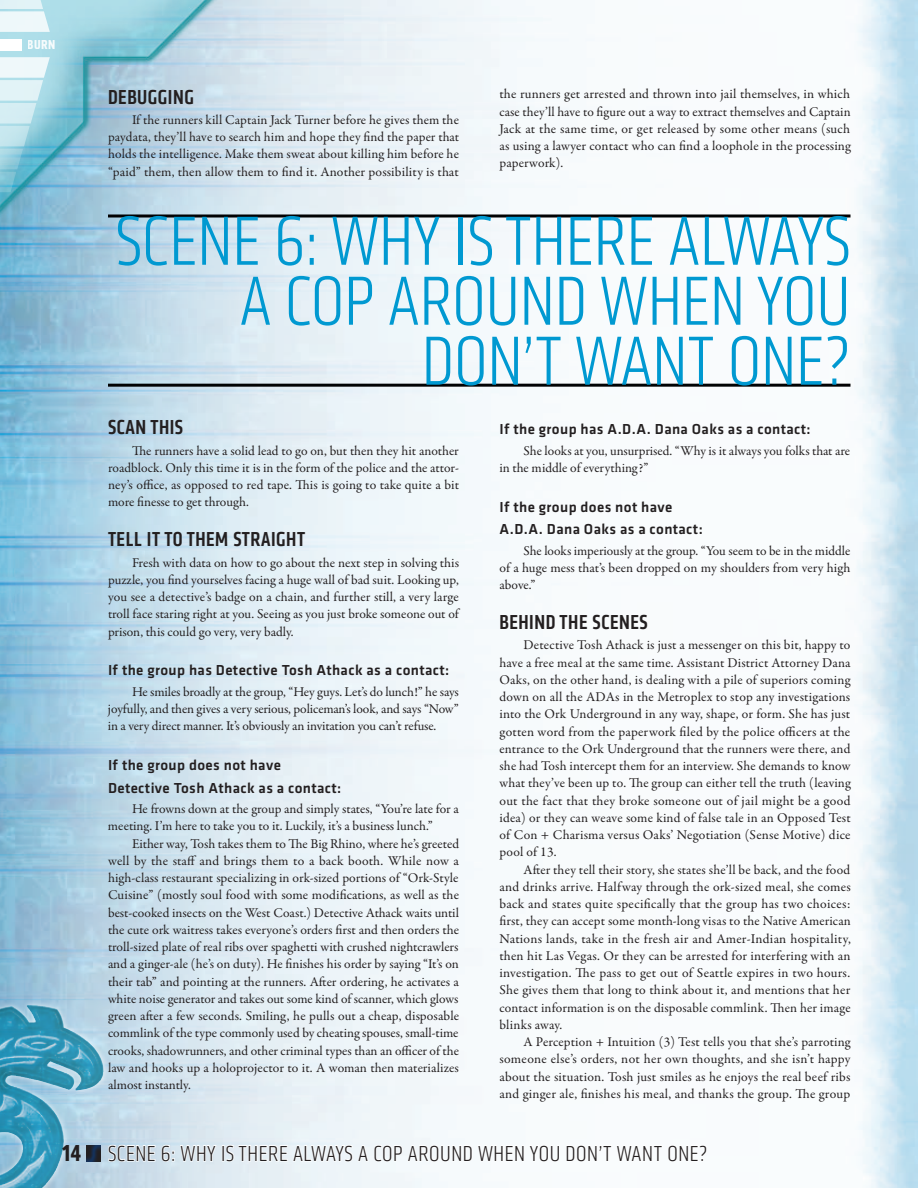
<style>
.page{position:relative;width:918px;height:1188px;background:#fff}
.page>*{position:absolute;margin:0;border:0;box-sizing:border-box;transform-origin:0 0}
.t1{font:300 condensed 72px/60px "Klavika";color:#0099d1;text-align:right}
.t2{font:300 condensed 22.5px "Klavika";letter-spacing:.025em;color:#231f20}
.t3{font:500 condensed 21px "Klavika";letter-spacing:.025em;color:#231f20}
.t4{font:500 15px/22.5px "Klavika";letter-spacing:.025em;color:#231f20}
.t5{font:13.5px/17.2px "Garamond Premr Pro";color:#231f20;text-align:justify}
.t6{font:700 condensed 13.5px "Klavika";color:#fff}
.s1{font-weight:700;font-size:24px}
</style>
<div class="page">
<img style="left:0;top:0;width:918px;height:1188px">
<svg style="left:0;top:999px;width:109px;height:189px;background:#77b5ce"></svg>
<img style="left:0;top:1005px;width:35px;height:82px">
<div style="left:85px;top:1143px;width:18px;height:19px;background:#0099d1;opacity:.5"></div>
<svg style="left:107px;top:1140px;width:110px;height:27px"></svg>
<div style="left:222px;top:1145px;width:3px;height:17px;border:2px solid #fff"></div>
<svg style="left:225px;top:1140px;width:335px;height:27px"></svg>
<svg style="left:566px;top:1140px;width:142px;height:27px"></svg>
<svg style="left:297px;top:214px;width:553px;height:4px;background:#3d3f40"></svg>
<hr style="left:108px;top:384px;width:742px;height:3px;background:#010203">
<img style="left:0;top:0;width:297px;height:306px">
<svg style="left:0;top:57px;width:50px;height:135px;background:#a7d7e3"></svg>
<svg style="left:0;top:0;width:50px;height:32px;background:#e0f2f6"></svg>
<div style="left:0;top:39px;width:21px;height:12px;background:#fff"></div>
<p class="t6" style="left:28px;top:36px;width:29px">BURN</p>
<h3 class="t3" style="left:108px;top:83px;width:21px">DEBUGGING</h3>
<p class="t5" style="left:108px;top:111px;width:353px;text-indent:24px">If the runners kill Captain Jack Turner before he gives them the paydata, they’ll have to search him and hope they find the paper that holds the intelligence. Make them sweat about killing him before he “paid” them, then allow them to find it. Another possibility is that</p>
<p class="t5" style="left:500px;top:86px;width:353px">the runners get arrested and thrown into jail themselves, in which case they’ll have to figure out a way to extract themselves and Captain Jack at the same time, or get released by some other means (such as using a lawyer contact who can find a loophole in the processing paperwork).</p>
<h1 class="t1" style="left:115px;top:212px;width:56px">SCENE</h1>
<h1 class="t1" style="left:240px;top:212px;width:612px">6: WHY IS THERE ALWAYS<br>A COP AROUND WHEN YOU<br>DON’T WANT ONE?</h1>
<h3 class="t3" style="left:108px;top:414px;width:60px">SCAN THIS</h3>
<p class="t5" style="left:108px;top:442px;width:353px;text-indent:24px">The runners have a solid lead to go on, but then they hit another roadblock. Only this time it is in the form of the police and the attor&shy;ney’s office, as opposed to red tape. This is going to take quite a bit more finesse to get through.</p>
<h3 class="t3" style="left:108px;top:526px;width:99px">TELL IT TO THEM</h3>
<h3 class="t3" style="left:233px;top:526px;width:19px">STRAIGHT</h3>
<p class="t5" style="left:108px;top:554px;width:353px;text-indent:24px">Fresh with data on how to go about the next step in solving this puzzle, you find yourselves facing a huge wall of bad suit. Looking up, you see a detective’s badge on a chain, and further still, a very large troll face staring right at you. Seeing as you just broke someone out of prison, this could go very, very badly.</p>
<p class="t4" style="left:108px;top:660px;width:343px">If the group has Detective Tosh Athack as a contact:</p>
<p class="t5" style="left:108px;top:683px;width:352px;text-indent:24px">He smiles broadly at the group, “Hey guys. Let’s do lunch!” he says joyfully, and then gives a very serious, policeman’s look, and says “Now” in a very direct manner. It’s obviously an invitation you can’t refuse.</p>
<p class="t4" style="left:108px;top:754px;width:235px">If the group does not have<br>Detective Tosh Athack as a contact:</p>
<p class="t5" style="left:108px;top:801px;width:352px;text-indent:24px">He frowns down at the group and simply states, “You’re late for a meeting. I’m here to take you to it. Luckily, it’s a business lunch.”</p>
<p class="t5" style="left:108px;top:835px;width:353px;text-indent:24px">Either way, Tosh takes them to The Big Rhino, where he’s greeted well by the staff and brings them to a back booth. While now a high-class restaurant specializing in ork-sized portions of “Ork-Style Cuisine” (mostly soul food with some modifications, as well as the best-cooked insects on the West Coast.) Detective Athack waits until the cute ork waitress takes everyone’s orders first and then orders the troll-sized plate of real ribs over spaghetti with crushed nightcrawlers and a ginger-ale (he’s on duty). He finishes his order by saying “It’s on their tab” and pointing at the runners. After ordering, he activates a white noise generator and takes out some kind of scanner, which glows green after a few seconds. Smiling, he pulls out a cheap, disposable commlink of the type commonly used by cheating spouses, small-time crooks, shadowrunners, and other criminal types than an officer of the law and hooks up a holoprojector to it. A woman then materializes almost instantly.</p>
<p class="t4" style="left:500px;top:418px;width:313px">If the group has A.D.A. Dana Oaks as a contact:</p>
<p class="t5" style="left:500px;top:442px;width:352px;text-indent:24px">She looks at you, unsurprised. “Why is it always you folks that are in the middle of everything?”</p>
<p class="t4" style="left:500px;top:496px;width:205px">If the group does not have<br>A.D.A. Dana Oaks as a contact:</p>
<p class="t5" style="left:500px;top:542px;width:353px;text-indent:24px">She looks imperiously at the group. “You seem to be in the middle of a huge mess that’s been dropped on my shoulders from very high above.”</p>
<h3 class="t3" style="left:500px;top:609px;width:20px">BEHIND</h3>
<h3 class="t3" style="left:560px;top:609px;width:52px">THE SCENES</h3>
<p class="t5" style="left:499px;top:637px;width:353px;text-indent:24px">Detective Tosh Athack is just a messenger on this bit, happy to have a free meal at the same time. Assistant District Attorney Dana Oaks, on the other hand, is dealing with a pile of superiors coming down on all the ADAs in the Metroplex to stop any investigations into the Ork Underground in any way, shape, or form. She has just gotten word from the paperwork filed by the police officers at the entrance to the Ork Underground that the runners were there, and she had Tosh intercept them for an interview. She demands to know what they’ve been up to. The group can either tell the truth (leaving out the fact that they broke someone out of jail might be a good idea) or they can weave some kind of false tale in an Opposed Test of Con + Charisma versus Oaks’ Negotiation (Sense Motive) dice pool of 13.</p>
<p class="t5" style="left:500px;top:861px;width:353px;text-indent:24px">After they tell their story, she states she’ll be back, and the food and drinks arrive. Halfway through the ork-sized meal, she comes back and states quite specifically that the group has two choices: first, they can accept some month-long visas to the Native American Nations lands, take in the fresh air and Amer-Indian hospitality, then hit Las Vegas. Or they can be arrested for interfering with an investigation. The pass to get out of Seattle expires in two hours.<br>She gives them that long to think about it, and mentions that her contact information is on the disposable commlink. Then her image blinks away.</p>
<p class="t5" style="left:500px;top:1034px;width:353px;text-indent:24px">A Perception + Intuition (3) Test tells you that she’s parroting someone else’s orders, not her own thoughts, and she isn’t happy about the situation. Tosh just smiles as he enjoys the real beef ribs and ginger ale, finishes his meal, and thanks the group. The group</p>
<h2 class="t2" style="left:62px;top:1141px;width:65px"><span class="s1">14</span> SCENE</h2>
<h2 class="t2" style="left:161px;top:1141px;width:548px">6: WHY IS THERE ALWAYS A COP AROUND WHEN YOU DON’T WANT ONE?</h2>
</div>
